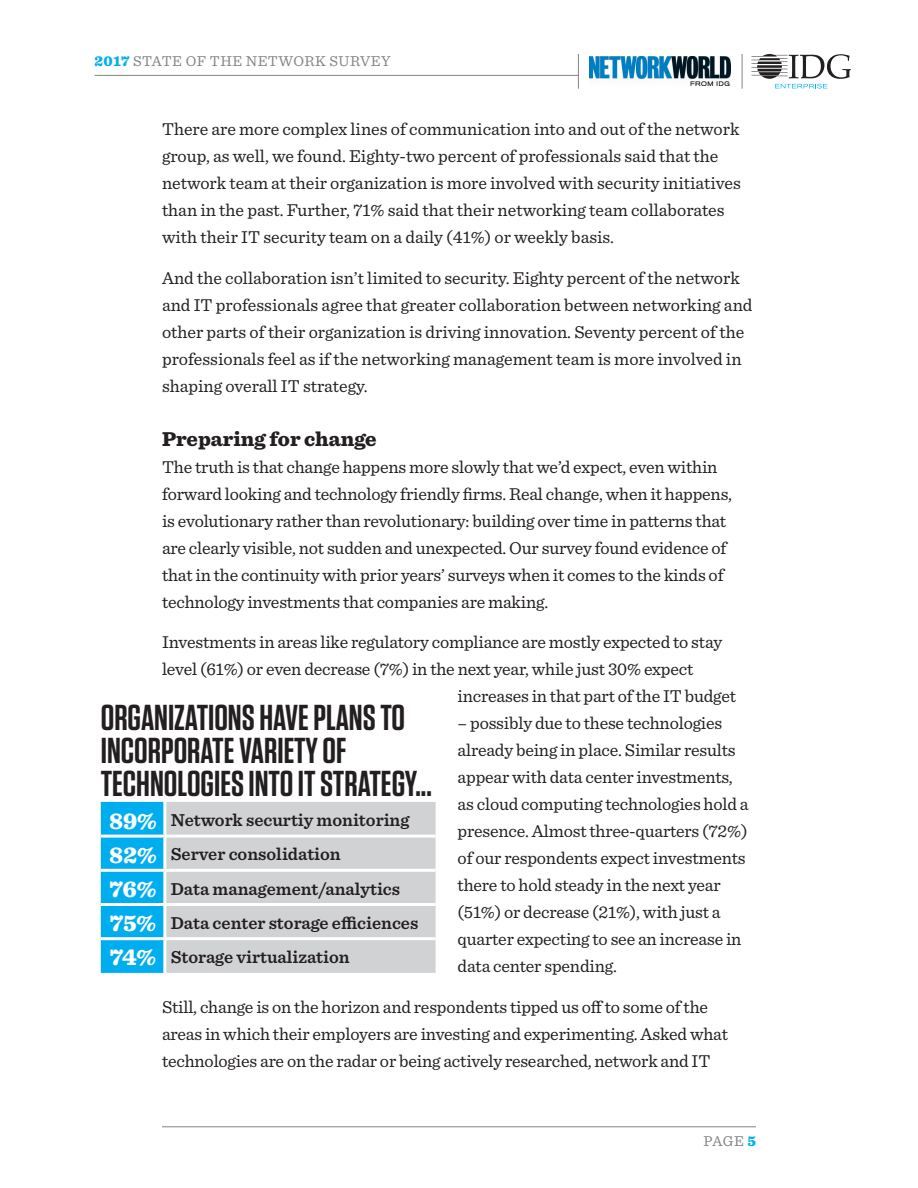
<style>
.page{position:relative;width:918px;height:1188px;background:#fff}
.page>*{position:absolute;margin:0;border:0;box-sizing:border-box;transform-origin:0 0}
.callout_header1{font:600 36px/33px "Tungsten";color:#231f20}
.body1{font:900 24px "Sentinel";letter-spacing:-.005em;color:#fff}
.subhead{font:900 21px "Sentinel";color:#231f20}
.body1-2{font:18px/27px "Sentinel";letter-spacing:-.01em;color:#231f20}
.body1__last{font:18px/27px "Sentinel";color:#231f20}
.body1-3{font:600 18px "Sentinel";color:#231f20}
.t1{font:15px "Sentinel";letter-spacing:.03em;color:#808285}
.s1{font-weight:900;color:#00aeef}
</style>
<div class="page">
<hr style="left:94px;top:75px;width:485px;height:1px;background:#808285">
<hr style="left:162px;top:1126px;width:594px;height:1px;background:#808285">
<hr style="left:578px;top:54px;width:1px;height:35px;background:#808285">
<svg style="left:752px;top:54px;width:99px;height:34px"></svg>
<img style="left:590px;top:57px;width:141px;height:29px">
<hr style="left:742px;top:54px;width:1px;height:35px;background:#808285">
<div style="left:101px;top:802px;width:62px;height:171px;background:#00aeef"></div>
<div style="left:166px;top:802px;width:270px;height:171px;background:#d1d2d4"></div>
<hr style="left:101px;top:835px;width:64px;height:3px;background:#fff">
<hr style="left:165px;top:835px;width:271px;height:3px;background:#fff">
<hr style="left:101px;top:869px;width:64px;height:3px;background:#fff">
<hr style="left:165px;top:869px;width:271px;height:3px;background:#fff">
<hr style="left:101px;top:903px;width:64px;height:3px;background:#fff">
<hr style="left:165px;top:903px;width:271px;height:3px;background:#fff">
<hr style="left:101px;top:937px;width:64px;height:3px;background:#fff">
<hr style="left:165px;top:937px;width:271px;height:3px;background:#fff">
<p class="t1" style="left:94px;top:50px;width:298px"><span class="s1">2017</span> STATE OF THE NETWORK SURVEY</p>
<p class="body1-2" style="left:162px;top:114px;width:580px">There are more complex lines of communication into and out of the network group, as well, we found. Eighty-two percent of professionals said that the network team at their organization is more involved with security initiatives than in the past. Further, 71% said that their networking team collaborates with their IT security team on a daily (41%) or weekly basis.</p>
<p class="body1__last" style="left:162px;top:263px;width:592px">And the collaboration isn’t limited to security. Eighty percent of the network and IT professionals agree that greater collaboration between networking and other parts of their organization is driving innovation. Seventy percent of the professionals feel as if the networking management team is more involved in shaping overall IT strategy.</p>
<p class="subhead" style="left:162px;top:422px;width:216px">Preparing for change</p>
<p class="body1-2" style="left:162px;top:452px;width:571px">The truth is that change happens more slowly that we’d expect, even within forward looking and technology friendly firms. Real change, when it happens, is evolutionary rather than revolutionary: building over time in patterns that are clearly visible, not sudden and unexpected. Our survey found evidence of that in the continuity with prior years’ surveys when it comes to the kinds of technology investments that companies are making.</p>
<p class="body1-2" style="left:162px;top:627px;width:562px">Investments in areas like regulatory compliance are mostly expected to stay</p>
<p class="body1-2" style="left:162px;top:654px;width:533px">level (61%) or even decrease (7%) in the next year, while just 30% expect</p>
<p class="body1-2" style="left:458px;top:681px;width:280px">increases in that part of the IT budget</p>
<p class="body1-2" style="left:458px;top:708px;width:292px">– possibly due to these technologies already being in place. Similar results appear with data center investments, as cloud computing technologies hold a presence. Almost three-quarters (72%) of our respondents expect investments there to hold steady in the next year (51%) or decrease (21%), with just a quarter expecting to see an increase in data center spending.</p>
<p class="body1-2" style="left:162px;top:992px;width:568px">Still, change is on the horizon and respondents tipped us off to some of the areas in which their employers are investing and experimenting. Asked what technologies are on the radar or being actively researched, network and IT</p>
<p class="callout_header1" style="left:101px;top:702px;width:333px">ORGANIZATIONS HAVE PLANS TO<br>INCORPORATE VARIETY OF<br>TECHNOLOGIES INTO IT STRATEGY...</p>
<p class="body1" style="left:109px;top:801px;width:49px">89%</p>
<p class="body1-3" style="left:171px;top:806px;width:240px">Network securtiy monitoring</p>
<p class="body1" style="left:109px;top:836px;width:49px">82%</p>
<p class="body1-3" style="left:171px;top:840px;width:171px">Server consolidation</p>
<p class="body1" style="left:110px;top:870px;width:48px">76%</p>
<p class="body1-3" style="left:171px;top:875px;width:231px">Data management/analytics</p>
<p class="body1" style="left:110px;top:904px;width:48px">75%</p>
<p class="body1-3" style="left:171px;top:909px;width:249px">Data center storage efficiences</p>
<p class="body1" style="left:110px;top:938px;width:48px">74%</p>
<p class="body1-3" style="left:171px;top:943px;width:180px">Storage virtualization</p>
<p class="t1" style="left:704px;top:1130px;width:54px">PAGE <span class="s1">5</span></p>
</div>
